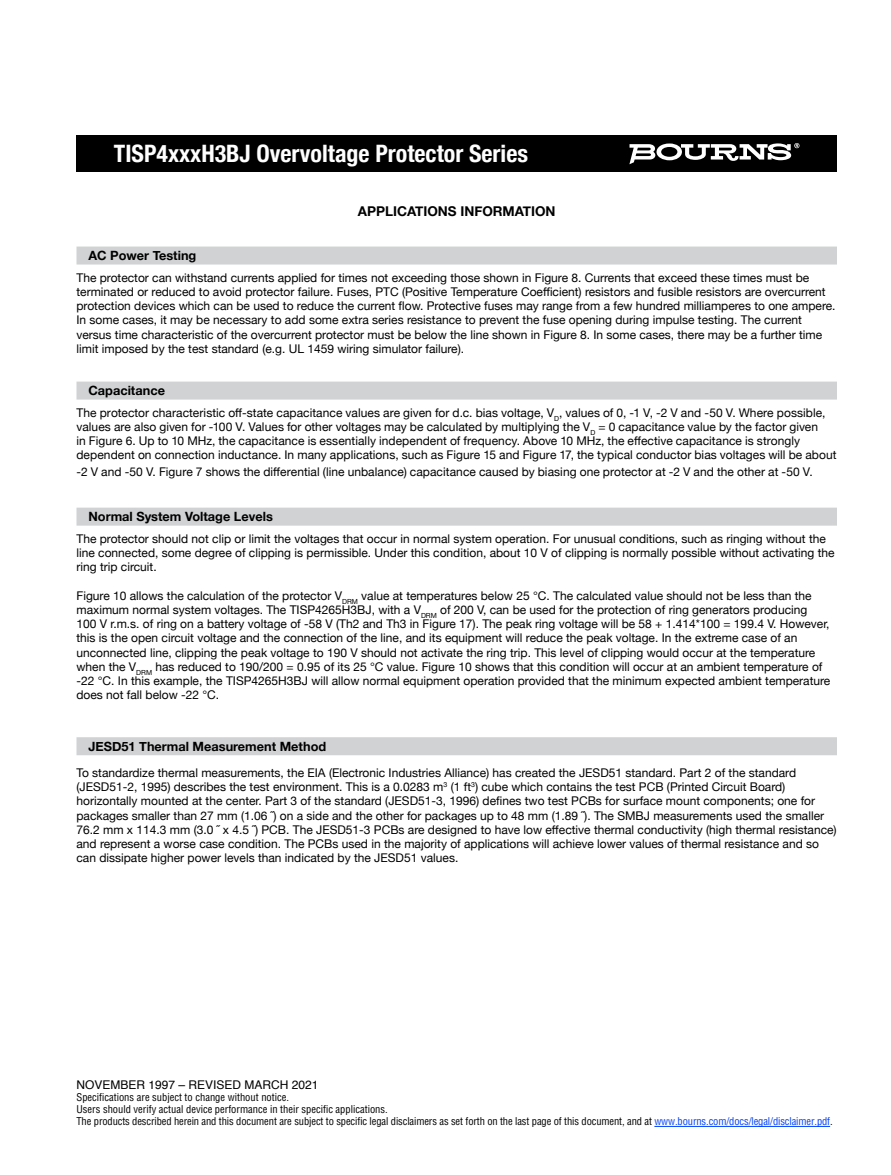
<style>
.page{position:relative;width:891px;height:1175px;background:#fff}
.page>*{position:absolute;margin:0;border:0;box-sizing:border-box;transform-origin:0 0}
.t1{font:700 condensed 24px "Helvetica Neue";color:#fffeff}
.t2{font:700 13.5px "Helvetica Neue";color:#000}
.t3{font:700 12.75px "Helvetica Neue";color:#000}
.t4{font:12px/14.2px "Helvetica Neue";color:#000}
.t5{font:12px "Helvetica";color:#000}
.t6{font:condensed 10.5px/12px "Helvetica";letter-spacing:-.01em;color:#000}
.s1{color:#0040f9}
</style>
<div class="page">
<div style="left:76px;top:135px;width:761px;height:36px;background:#000"></div>
<svg style="left:629px;top:143px;width:171px;height:21px"></svg>
<div style="left:76px;top:246px;width:761px;height:18px;background:#d1d2d4"></div>
<div style="left:76px;top:381px;width:761px;height:18px;background:#d1d2d4"></div>
<div style="left:76px;top:507px;width:761px;height:18px;background:#d1d2d4"></div>
<div style="left:76px;top:737px;width:761px;height:18px;background:#d1d2d4"></div>
<hr style="left:654px;top:1126px;width:176px;height:1px;background:#0040f9">
<h1 class="t1" style="left:114px;top:133px;width:416px">TISP4xxxH3BJ Overvoltage Protector Series</h1>
<p class="t3" style="left:88px;top:245px;width:109px">AC Power Testing</p>
<p class="t2" style="left:358px;top:200px;width:199px">APPLICATIONS INFORMATION</p>
<p class="t4" style="left:76px;top:271px;width:761px">The protector can withstand currents applied for times not exceeding those shown in Figure 8. Currents that exceed these times must be terminated or reduced to avoid protector failure. Fuses, PTC (Positive Temperature Coefficient) resistors and fusible resistors are overcurrent protection devices which can be used to reduce the current flow. Protective fuses may range from a few hundred milliamperes to one ampere.<br>In some cases, it may be necessary to add some extra series resistance to prevent the fuse opening during impulse testing. The current versus time characteristic of the overcurrent protector must be below the line shown in Figure 8. In some cases, there may be a further time limit imposed by the test standard (e.g. UL 1459 wiring simulator failure).</p>
<p class="t3" style="left:88px;top:380px;width:78px">Capacitance</p>
<p class="t4" style="left:76px;top:406px;width:762px">The protector characteristic off-state capacitance values are given for d.c. bias voltage, V<sub>D</sub>, values of 0, -1 V, -2 V and -50 V. Where possible, values are also given for -100 V. Values for other voltages may be calculated by multiplying the V<sub>D</sub> = 0 capacitance value by the factor given<br>in Figure 6. Up to 10 MHz, the capacitance is essentially independent of frequency. Above 10 MHz, the effective capacitance is strongly dependent on connection inductance. In many applications, such as Figure 15 and Figure 17, the typical conductor bias voltages will be about</p>
<p class="t4" style="left:76px;top:465px;width:738px">-2 V and -50 V. Figure 7 shows the differential (line unbalance) capacitance caused by biasing one protector at -2 V and the other at -50 V.</p>
<p class="t3" style="left:88px;top:506px;width:186px">Normal System Voltage Levels</p>
<p class="t4" style="left:76px;top:532px;width:760px">The protector should not clip or limit the voltages that occur in normal system operation. For unusual conditions, such as ringing without the line connected, some degree of clipping is permissible. Under this condition, about 10 V of clipping is normally possible without activating the ring trip circuit.</p>
<p class="t4" style="left:76px;top:589px;width:755px">Figure 10 allows the calculation of the protector V<sub>DRM</sub> value at temperatures below 25 °C. The calculated value should not be less than the maximum normal system voltages. The TISP4265H3BJ, with a V<sub>DRM</sub> of 200 V, can be used for the protection of ring generators producing<br>100 V r.m.s. of ring on a battery voltage of -58 V (Th2 and Th3 in Figure 17). The peak ring voltage will be 58 + 1.414*100 = 199.4 V. However, this is the open circuit voltage and the connection of the line, and its equipment will reduce the peak voltage. In the extreme case of an unconnected line, clipping the peak voltage to 190 V should not activate the ring trip. This level of clipping would occur at the temperature when the V<sub>DRM</sub> has reduced to 190/200 = 0.95 of its 25 °C value. Figure 10 shows that this condition will occur at an ambient temperature of -22 °C. In this example, the TISP4265H3BJ will allow normal equipment operation provided that the minimum expected ambient temperature does not fall below -22 °C.</p>
<p class="t3" style="left:88px;top:736px;width:239px">JESD51 Thermal Measurement Method</p>
<p class="t4" style="left:76px;top:766px;width:762px">To standardize thermal measurements, the EIA (Electronic Industries Alliance) has created the JESD51 standard. Part 2 of the standard (JESD51-2, 1995) describes the test environment. This is a 0.0283 m<sup>3</sup> (1 ft<sup>3</sup>) cube which contains the test PCB (Printed Circuit Board) horizontally mounted at the center. Part 3 of the standard (JESD51-3, 1996) defines two test PCBs for surface mount components; one for packages smaller than 27 mm (1.06 ˝) on a side and the other for packages up to 48 mm (1.89 ˝). The SMBJ measurements used the smaller 76.2 mm x 114.3 mm (3.0 ˝ x 4.5 ˝) PCB. The JESD51-3 PCBs are designed to have low effective thermal conductivity (high thermal resistance) and represent a worse case condition. The PCBs used in the majority of applications will achieve lower values of thermal resistance and so can dissipate higher power levels than indicated by the JESD51 values.</p>
<p class="t5" style="left:76px;top:1076px;width:244px">NOVEMBER 1997 – REVISED MARCH 2021</p>
<p class="t6" style="left:76px;top:1091px;width:758px">Specifications are subject to change without notice.<br>Users should verify actual device performance in their specific applications.<br>The products described herein and this document are subject to specific legal disclaimers as set forth on the last page of this document, and at <span class="s1">www.bourns.com/docs/legal/disclaimer.pdf</span>.</p>
</div>
